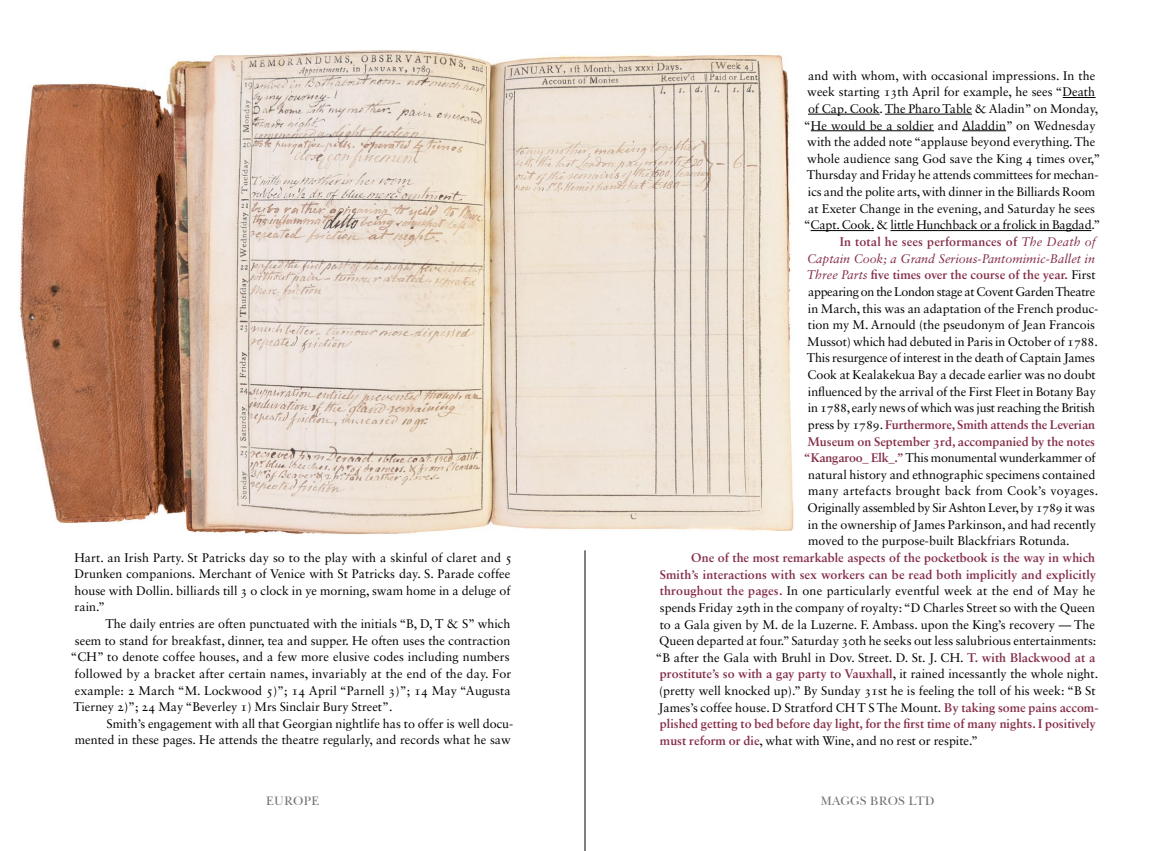
<style>
.page{position:relative;width:1170px;height:851px;background:#fff}
.page>*{position:absolute;margin:0;border:0;box-sizing:border-box;transform-origin:0 0}
.t1{font:12.5px/16.6px "Sabon LT Std";color:#000}
.t2{font:700 12.5px "Sabon LT Std";color:#842d47}
.t3{font:12.5px "Sabon LT Std";letter-spacing:-.02em;color:#000}
.t4{font:12.5px "Sabon LT Std";letter-spacing:-.025em;color:#000}
.t5{font:italic 12.5px "Sabon LT Std";color:#842d47}
.t6{font:12.5px "Sabon LT Std";letter-spacing:.02em;color:#000}
.t7{font:12.5px "Baskerville BT";color:#6f7070}
.s1{font-weight:400;font-style:italic}
.s2{font-weight:400;color:#000}
.s3{font-weight:700;color:#842d47}
</style>
<div class="page">
<img style="left:19px;top:50px;width:776px;height:485px">
<hr style="left:1063px;top:97px;width:33px;height:1px;background:#000">
<hr style="left:808px;top:114px;width:72px;height:1px;background:#000">
<hr style="left:885px;top:114px;width:87px;height:1px;background:#000">
<hr style="left:811px;top:130px;width:123px;height:1px;background:#000">
<hr style="left:962px;top:130px;width:44px;height:1px;background:#000">
<hr style="left:811px;top:230px;width:63px;height:1px;background:#000">
<hr style="left:890px;top:230px;width:202px;height:1px;background:#000">
<hr style="left:585px;top:550px;width:1px;height:301px;background:#000">
<p class="t1" style="left:74px;top:548px;width:439px">Hart. an Irish Party. St Patricks day so to the play with a skinful of claret and 5<br>Drunken companions. Merchant of Venice with St Patricks day. S. Parade coffee house with Dollin. billiards till 3 o clock in ye morning, swam home in a deluge of rain.”</p>
<p class="t1" style="left:106px;top:615px;width:406px">The daily entries are often punctuated with the initials “B, D, T &amp; S” which</p>
<p class="t1" style="left:75px;top:632px;width:437px">seem to stand for breakfast, dinner, tea and supper. He often uses the contraction</p>
<p class="t1" style="left:70px;top:648px;width:441px">“CH” to denote coffee houses, and a few more elusive codes including numbers</p>
<p class="t1" style="left:75px;top:665px;width:438px">followed by a bracket after certain names, invariably at the end of the day. For</p>
<p class="t1" style="left:75px;top:681px;width:437px">example: 2 March “M. Lockwood 5)”; 14 April “Parnell 3)”; 14 May “Augusta</p>
<p class="t1" style="left:74px;top:698px;width:320px">Tierney 2)”; 24 May “Beverley 1) Mrs Sinclair Bury Street”.</p>
<p class="t1" style="left:107px;top:715px;width:408px">Smith’s engagement with all that Georgian nightlife has to offer is well docu-</p>
<p class="t1" style="left:75px;top:731px;width:438px">mented in these pages. He attends the theatre regularly, and records what he saw</p>
<p class="t1" style="left:808px;top:67px;width:289px">and with whom, with occasional impressions. In the</p>
<p class="t1" style="left:807px;top:83px;width:289px">week starting 13th April for example, he sees “Death</p>
<p class="t1" style="left:808px;top:100px;width:292px">of Cap. Cook. The Pharo Table &amp; Aladin” on Monday,</p>
<p class="t1" style="left:804px;top:117px;width:294px">“He would be a soldier and Aladdin” on Wednesday</p>
<p class="t1" style="left:807px;top:133px;width:289px">with the added note “applause beyond everything. The</p>
<p class="t1" style="left:807px;top:150px;width:295px">whole audience sang God save the King 4 times over,”</p>
<p class="t1" style="left:807px;top:167px;width:293px">Thursday and Friday he attends committees for mechan-</p>
<p class="t1" style="left:808px;top:183px;width:289px">ics and the polite arts, with dinner in the Billiards Room</p>
<p class="t1" style="left:808px;top:200px;width:288px">at Exeter Change in the evening, and Saturday he sees</p>
<p class="t1" style="left:804px;top:216px;width:298px">“Capt. Cook. &amp; little Hunchback or a frolick in Bagdad.”</p>
<p class="t2" style="left:840px;top:234px;width:258px">In total he sees performances of <span class="s1">The Death of</span></p>
<p class="t5" style="left:807px;top:251px;width:289px">Captain Cook; a Grand Serious-Pantomimic-Ballet in</p>
<p class="t2" style="left:807px;top:267px;width:290px"><span class="s1">Three Parts</span> five times over the course of the year. <span class="s2">First</span></p>
<p class="t4" style="left:808px;top:284px;width:289px">appearing on the London stage at Covent Garden Theatre</p>
<p class="t1" style="left:808px;top:300px;width:292px">in March, this was an adaptation of the French produc-</p>
<p class="t1" style="left:808px;top:316px;width:289px">tion my M. Arnould (the pseudonym of Jean Francois</p>
<p class="t1" style="left:807px;top:333px;width:292px">Mussot) which had debuted in Paris in October of 1788.</p>
<p class="t1" style="left:807px;top:349px;width:290px">This resurgence of interest in the death of Captain James</p>
<p class="t1" style="left:808px;top:366px;width:290px">Cook at Kealakekua Bay a decade earlier was no doubt</p>
<p class="t1" style="left:808px;top:383px;width:289px">influenced by the arrival of the First Fleet in Botany Bay</p>
<p class="t3" style="left:808px;top:400px;width:289px">in 1788, early news of which was just reaching the British</p>
<p class="t2" style="left:808px;top:417px;width:289px"><span class="s2">press by 1789.</span> Furthermore, Smith attends the Leverian</p>
<p class="t2" style="left:807px;top:433px;width:289px">Museum on September 3rd, accompanied by the notes</p>
<p class="t1" style="left:804px;top:449px;width:293px"><span class="s3">“Kangaroo_ Elk_.”</span> This monumental wunderkammer of</p>
<p class="t1" style="left:808px;top:466px;width:289px">natural history and ethnographic specimens contained</p>
<p class="t6" style="left:808px;top:483px;width:292px">many artefacts brought back from Cook’s voyages.</p>
<p class="t3" style="left:808px;top:500px;width:289px">Originally assembled by Sir Ashton Lever, by 1789 it was</p>
<p class="t1" style="left:808px;top:516px;width:289px">in the ownership of James Parkinson, and had recently</p>
<p class="t1" style="left:808px;top:532px;width:263px">moved to the purpose-built Blackfriars Rotunda.</p>
<p class="t2" style="left:691px;top:550px;width:405px">One of the most remarkable aspects of the pocketbook is the way in which</p>
<p class="t2" style="left:660px;top:566px;width:438px">Smith’s interactions with sex workers can be read both implicitly and explicitly</p>
<p class="t1" style="left:660px;top:582px;width:437px"><span class="s3">throughout the pages.</span> In one particularly eventful week at the end of May he</p>
<p class="t1" style="left:660px;top:599px;width:437px">spends Friday 29th in the company of royalty: “D Charles Street so with the Queen</p>
<p class="t1" style="left:660px;top:615px;width:437px">to a Gala given by M. de la Luzerne. F. Ambass. upon the King’s recovery — The</p>
<p class="t1" style="left:659px;top:632px;width:439px">Queen departed at four.” Saturday 30th he seeks out less salubrious entertainments:</p>
<p class="t1" style="left:655px;top:649px;width:441px">“B after the Gala with Bruhl in Dov. Street. D. St. J. CH. <span class="s3">T. with Blackwood at a</span></p>
<p class="t2" style="left:660px;top:666px;width:440px">prostitute’s so with a gay party to Vauxhall<span class="s2">, it rained incessantly the whole night.</span></p>
<p class="t1" style="left:659px;top:682px;width:438px">(pretty well knocked up).” By Sunday 31st he is feeling the toll of his week: “B St</p>
<p class="t1" style="left:659px;top:699px;width:441px">James’s coffee house. D Stratford CH T S The Mount. <span class="s3">By taking some pains accom-</span></p>
<p class="t2" style="left:660px;top:716px;width:437px">plished getting to bed before day light, for the first time of many nights. I positively</p>
<p class="t1" style="left:660px;top:732px;width:320px"><span class="s3">must reform or die</span>, what with Wine, and no rest or respite.”</p>
<p class="t7" style="left:266px;top:793px;width:55px">EUROPE</p>
<p class="t7" style="left:821px;top:793px;width:115px">MAGGS BROS LTD</p>
</div>
